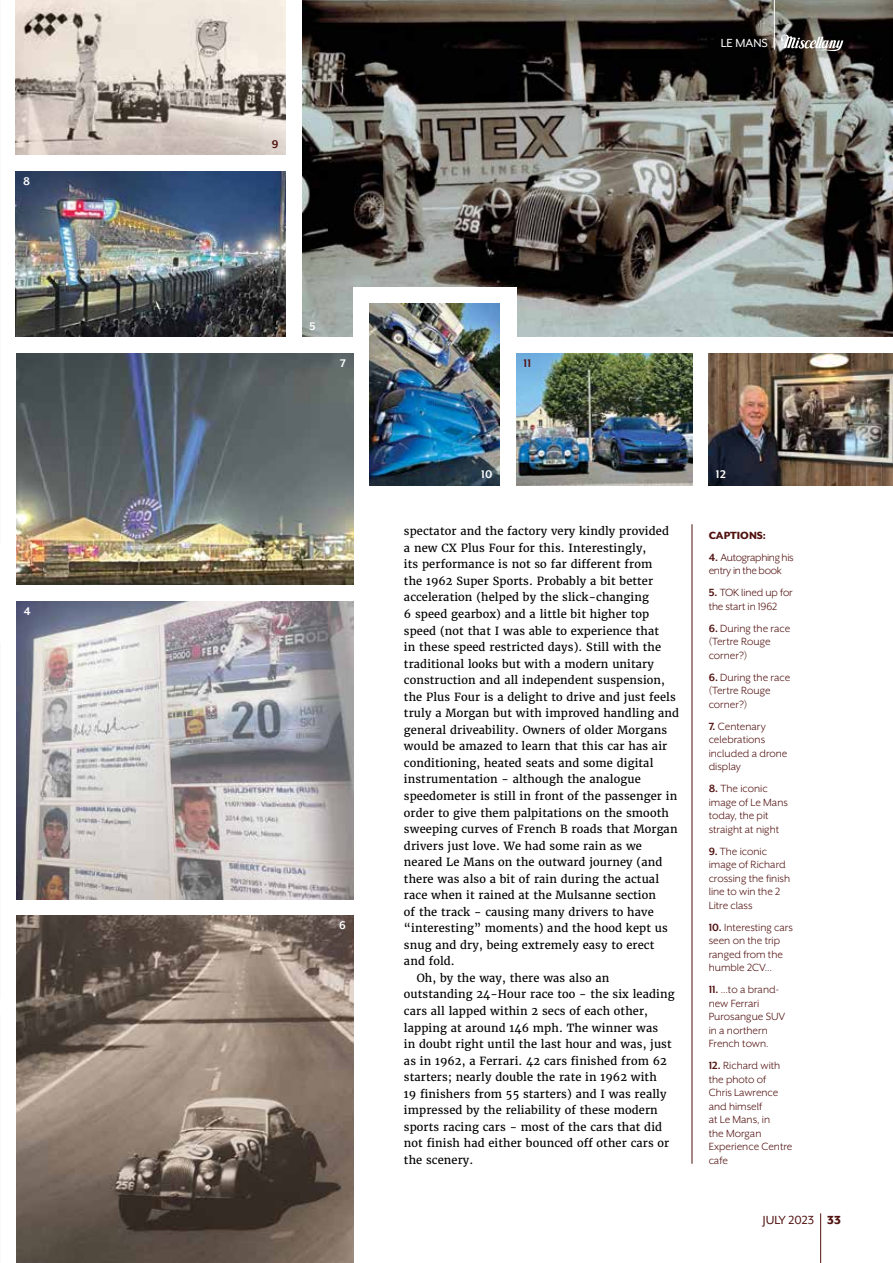
<style>
.page{position:relative;width:893px;height:1263px;background:#fff}
.page>*{position:absolute;margin:0;border:0;box-sizing:border-box;transform-origin:0 0}
.t1{font:13.5px "Mr Eaves XL San OT";color:#511210}
.t2{font:13.5px "Mr Eaves XL San OT";color:#fff}
.t3{font:800 13.5px "Mr Eaves XL San OT";color:#511210}
.t4{font:700 12.75px "Mr Eaves XL San OT";color:#fff}
.t5{font:700 12.75px "Mr Eaves XL San OT";color:#511210}
.t6{font:12px/13.5px "Mr Eaves XL San OT";color:#511210}
.t7{font:12px/13.5px "Mr Eaves XL San OT";letter-spacing:-.025em;color:#511210}
.t8{font:800 12px "Mr Eaves XL San OT";color:#511210}
.t9{font:11.1px "Merriweather";letter-spacing:.01em;color:#000}
.s1{font-weight:700}
</style>
<div class="page">
<hr style="left:820px;top:1213px;width:1px;height:50px;background:#511210">
<img style="left:17px;top:601px;width:336px;height:298px">
<img style="left:302px;top:0;width:591px;height:337px">
<img style="left:17px;top:353px;width:336px;height:232px">
<hr style="left:692px;top:524px;width:1px;height:640px;background:#511210">
<hr style="left:774px;top:0;width:1px;height:50px;background:#fff">
<svg style="left:781px;top:34px;width:62px;height:17px"></svg>
<img style="left:17px;top:916px;width:336px;height:347px">
<img style="left:16px;top:171px;width:270px;height:166px">
<img style="left:16px;top:0;width:270px;height:155px">
<img style="left:516px;top:353px;width:176px;height:133px">
<img style="left:709px;top:353px;width:184px;height:133px">
<div style="left:353px;top:287px;width:163px;height:57px;background:#fff"></div>
<img style="left:370px;top:304px;width:130px;height:182px">
<p class="t4" style="left:23px;top:175px;width:8px">8</p>
<p class="t4" style="left:24px;top:605px;width:8px">4</p>
<p class="t5" style="left:272px;top:137px;width:8px">9</p>
<p class="t2" style="left:721px;top:36px;width:49px">LE MANS</p>
<p class="t4" style="left:310px;top:319px;width:8px">5</p>
<p class="t4" style="left:340px;top:357px;width:7px">7</p>
<p class="t4" style="left:339px;top:919px;width:8px">6</p>
<p class="t5" style="left:523px;top:357px;width:9px">11</p>
<p class="t4" style="left:481px;top:468px;width:13px">10</p>
<p class="t9" style="left:404px;top:524px;width:266px">spectator and the factory very kindly provided</p>
<p class="t9" style="left:404px;top:541px;width:244px">a new CX Plus Four for this. Interestingly,</p>
<p class="t9" style="left:404px;top:557px;width:250px">its performance is not so far different from</p>
<p class="t9" style="left:404px;top:574px;width:251px">the 1962 Super Sports. Probably a bit better</p>
<p class="t9" style="left:404px;top:590px;width:247px">acceleration (helped by the slick-changing</p>
<p class="t9" style="left:404px;top:607px;width:247px">6 speed gearbox) and a little bit higher top</p>
<p class="t9" style="left:404px;top:624px;width:257px">speed (not that I was able to experience that</p>
<p class="t9" style="left:404px;top:640px;width:259px">in these speed restricted days). Still with the</p>
<p class="t9" style="left:404px;top:657px;width:252px">traditional looks but with a modern unitary</p>
<p class="t9" style="left:404px;top:673px;width:262px">construction and all independent suspension,</p>
<p class="t9" style="left:404px;top:690px;width:273px">the Plus Four is a delight to drive and just feels</p>
<p class="t9" style="left:404px;top:706px;width:277px">truly a Morgan but with improved handling and</p>
<p class="t9" style="left:404px;top:723px;width:265px">general driveability. Owners of older Morgans</p>
<p class="t9" style="left:404px;top:739px;width:265px">would be amazed to learn that this car has air</p>
<p class="t9" style="left:404px;top:756px;width:251px">conditioning, heated seats and some digital</p>
<p class="t9" style="left:404px;top:772px;width:238px">instrumentation - although the analogue</p>
<p class="t9" style="left:404px;top:789px;width:275px">speedometer is still in front of the passenger in</p>
<p class="t9" style="left:404px;top:805px;width:266px">order to give them palpitations on the smooth</p>
<p class="t9" style="left:404px;top:822px;width:275px">sweeping curves of French B roads that Morgan</p>
<p class="t9" style="left:404px;top:839px;width:239px">drivers just love. We had some rain as we</p>
<p class="t9" style="left:404px;top:855px;width:260px">neared Le Mans on the outward journey (and</p>
<p class="t9" style="left:404px;top:872px;width:257px">there was also a bit of rain during the actual</p>
<p class="t9" style="left:404px;top:888px;width:253px">race when it rained at the Mulsanne section</p>
<p class="t9" style="left:404px;top:905px;width:251px">of the track - causing many drivers to have</p>
<p class="t9" style="left:404px;top:921px;width:265px">“interesting” moments) and the hood kept us</p>
<p class="t9" style="left:404px;top:938px;width:252px">snug and dry, being extremely easy to erect</p>
<p class="t9" style="left:404px;top:954px;width:52px">and fold.</p>
<p class="t9" style="left:417px;top:971px;width:194px">Oh, by the way, there was also an</p>
<p class="t9" style="left:404px;top:987px;width:272px">outstanding 24-Hour race too - the six leading</p>
<p class="t9" style="left:404px;top:1004px;width:246px">cars all lapped within 2 secs of each other,</p>
<p class="t9" style="left:404px;top:1021px;width:256px">lapping at around 146 mph. The winner was</p>
<p class="t9" style="left:404px;top:1037px;width:269px">in doubt right until the last hour and was, just</p>
<p class="t9" style="left:404px;top:1054px;width:264px">as in 1962, a Ferrari. 42 cars finished from 62</p>
<p class="t9" style="left:404px;top:1070px;width:254px">starters; nearly double the rate in 1962 with</p>
<p class="t9" style="left:404px;top:1087px;width:264px">19 finishers from 55 starters) and I was really</p>
<p class="t9" style="left:404px;top:1103px;width:255px">impressed by the reliability of these modern</p>
<p class="t9" style="left:404px;top:1120px;width:260px">sports racing cars - most of the cars that did</p>
<p class="t9" style="left:404px;top:1136px;width:267px">not finish had either bounced off other cars or</p>
<p class="t9" style="left:404px;top:1153px;width:71px">the scenery.</p>
<p class="t4" style="left:716px;top:468px;width:11px">12</p>
<p class="t8" style="left:709px;top:529px;width:59px">CAPTIONS:</p>
<p class="t7" style="left:709px;top:550px;width:87px"><span class="s1">4.</span> Autographing his entry in the book</p>
<p class="t6" style="left:709px;top:586px;width:86px"><span class="s1">5.</span> TOK lined up for the start in 1962</p>
<p class="t6" style="left:709px;top:621px;width:83px"><span class="s1">6.</span> During the race (Tertre Rouge corner?)</p>
<p class="t6" style="left:709px;top:670px;width:83px"><span class="s1">6.</span> During the race (Tertre Rouge corner?)</p>
<p class="t6" style="left:709px;top:719px;width:80px"><span class="s1">7.</span> Centenary celebrations included a drone display</p>
<p class="t6" style="left:709px;top:782px;width:81px"><span class="s1">8.</span> The iconic image of Le Mans today, the pit straight at night</p>
<p class="t6" style="left:709px;top:844px;width:83px"><span class="s1">9.</span> The iconic image of Richard crossing the finish line to win the 2<br>Litre class</p>
<p class="t6" style="left:709px;top:920px;width:86px"><span class="s1">10.</span> Interesting cars seen on the trip ranged from the humble 2CV…</p>
<p class="t6" style="left:709px;top:983px;width:78px"><span class="s1">11.</span> …to a brand&shy;new Ferrari<br>Purosangue SUV in a northern<br>French town.</p>
<p class="t6" style="left:709px;top:1059px;width:85px"><span class="s1">12.</span> Richard with the photo of<br>Chris Lawrence and himself<br>at Le Mans, in<br>the Morgan<br>Experience Centre cafe</p>
<p class="t1" style="left:763px;top:1213px;width:53px">JULY 2023</p>
<p class="t3" style="left:827px;top:1213px;width:15px">33</p>
</div>
